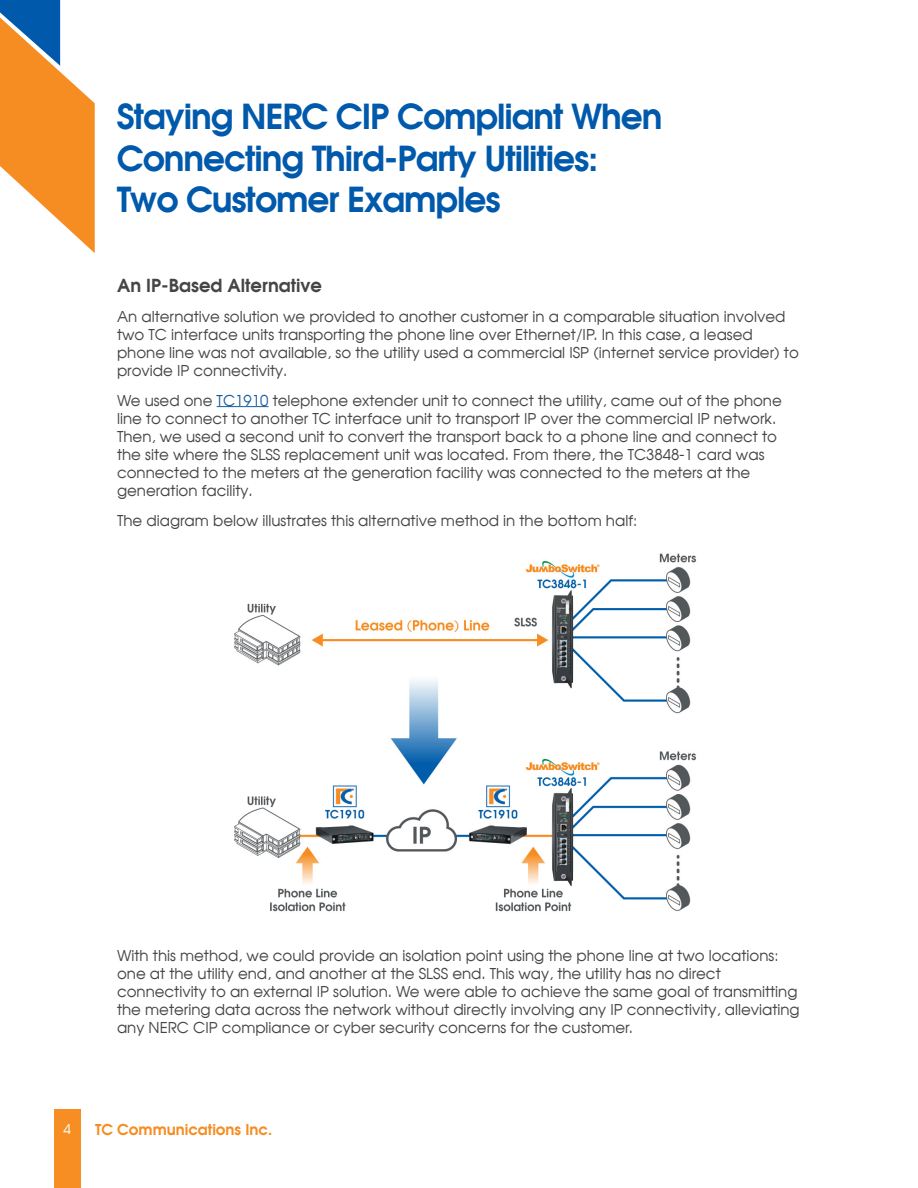
<style>
.page{position:relative;width:918px;height:1188px;background:#fff}
.page>*{position:absolute;margin:0;border:0;box-sizing:border-box;transform-origin:0 0}
.t1{font:700 34.5px/41.4px "Avalon";letter-spacing:-.03em;color:#0059ab}
.t2{font:700 18px "Avalon";color:#454547}
.t3{font:15px/18px "Avalon Plain";color:#454547}
.t4{font:700 15px "Avalon";color:#f68d22}
.t5{font:13.5px "Avalon Plain";color:#fff}
.s1{color:#175d9e}
</style>
<div class="page">
<svg style="left:0;top:0;width:95px;height:253px"></svg>
<div style="left:54px;top:1110px;width:27px;height:78px;background:#f68e23"></div>
<hr style="left:217px;top:406px;width:52px;height:1px;background:#175d9e">
<img style="left:234px;top:553px;width:462px;height:359px">
<p class="t1" style="left:117px;top:95px;width:547px">Staying NERC CIP Compliant When<br>Connecting Third-Party Utilities:</p>
<p class="t1" style="left:117px;top:178px;width:385px">Two Customer Examples</p>
<p class="t2" style="left:117px;top:273px;width:207px">An IP-Based Alternative</p>
<p class="t3" style="left:117px;top:308px;width:683px">An alternative solution we provided to another customer in a comparable situation involved two TC interface units transporting the phone line over Ethernet/IP. In this case, a leased phone line was not available, so the utility used a commercial ISP (internet service provider) to provide IP connectivity.</p>
<p class="t3" style="left:117px;top:392px;width:666px">We used one <span class="s1">TC1910</span> telephone extender unit to connect the utility, came out of the phone line to connect to another TC interface unit to transport IP over the commercial IP network.<br>Then, we used a second unit to convert the transport back to a phone line and connect to the site where the SLSS replacement unit was located. From there, the TC3848-1 card was connected to the meters at the generation facility was connected to the meters at the generation facility.</p>
<p class="t3" style="left:117px;top:512px;width:522px">The diagram below illustrates this alternative method in the bottom half:</p>
<p class="t3" style="left:117px;top:947px;width:684px">With this method, we could provide an isolation point using the phone line at two locations: one at the utility end, and another at the SLSS end. This way, the utility has no direct connectivity to an external IP solution. We were able to achieve the same goal of transmitting the metering data across the network without directly involving any IP connectivity, alleviating any NERC CIP compliance or cyber security concerns for the customer.</p>
<p class="t5" style="left:64px;top:1121px;width:9px">4</p>
<p class="t4" style="left:95px;top:1119px;width:179px">TC Communications Inc.</p>
</div>
